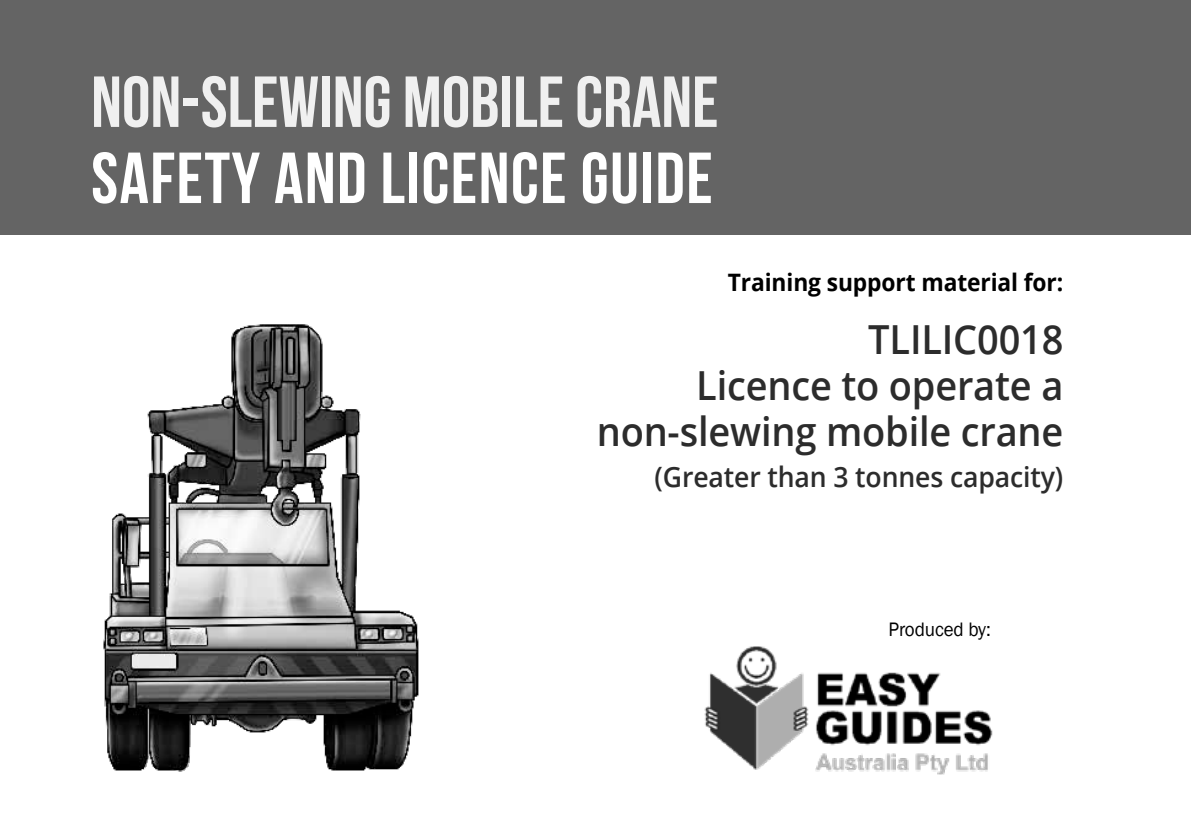
<style>
.page{position:relative;width:1191px;height:840px;background:#fff}
.page>*{position:absolute;margin:0;border:0;box-sizing:border-box;transform-origin:0 0}
.t1{font:700 72px "Bebas Neue";color:#f0f0f0}
.t2{font:700 72px "Bebas Neue";letter-spacing:.02em;color:#fff}
.t3{font:600 40px/46px "Open Sans";letter-spacing:-.005em;color:#2c2c2c;text-align:right;scale:.95 1}
.t4{font:600 28px "Open Sans";letter-spacing:-.005em;color:#2c2c2c;scale:.95 1}
.t5{font:700 24px "Open Sans";letter-spacing:-.005em;color:#000;scale:.95 1}
.t6{font:20px "Franklin Gothic";letter-spacing:-.005em;color:#000;scale:.95 1}
</style>
<div class="page">
<img style="left:103px;top:324px;width:316px;height:448px">
<div style="left:0;top:0;width:1191px;height:234px;background:#646464"></div>
<img style="left:704px;top:646px;width:289px;height:127px">
<h1 class="t1" style="left:91px;top:62px;width:629px">NON-SLEWING MOBILE CRANE</h1>
<h1 class="t2" style="left:91px;top:138px;width:623px">SAFETY AND LICENCE GUIDE</h1>
<p class="t5" style="left:728px;top:265px;width:355px">Training support material for:</p>
<p class="t3" style="left:596px;top:315px;width:493px">TLILIC0018<br>Licence to operate a non-slewing mobile crane</p>
<p class="t4" style="left:654px;top:457px;width:432px">(Greater than 3 tonnes capacity)</p>
<p class="t6" style="left:888px;top:616px;width:109px">Produced by:</p>
</div>
